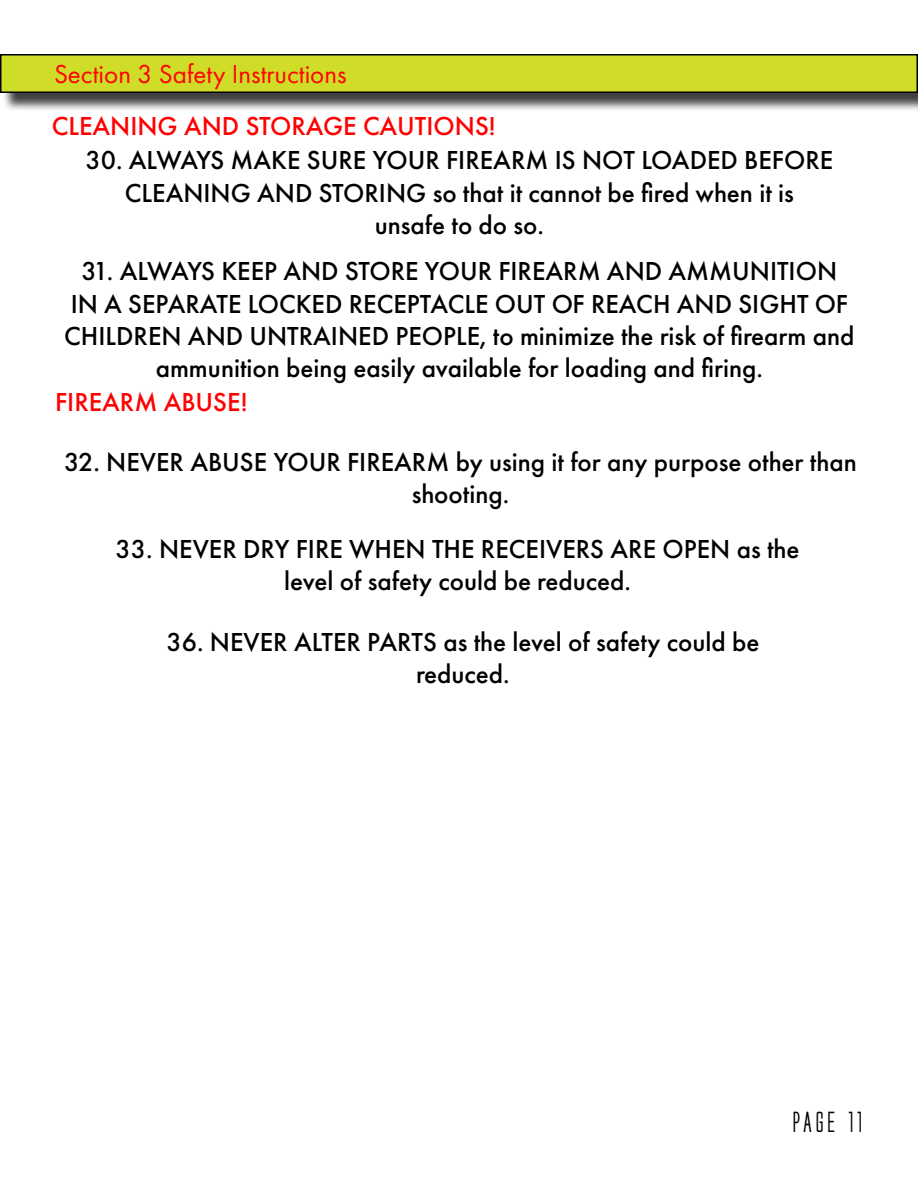
<style>
.page{position:relative;width:918px;height:1188px;background:#fff}
.page>*{position:absolute;margin:0;border:0;box-sizing:border-box;transform-origin:0 0}
.t1{font:500 27px/32.4px "Futura PT";color:#000;text-align:center}
.t2{font:500 27px "Futura PT";color:#f00}
.t3{font:27px "Futura PT";color:#f00}
.t4{font:700 27px "Alien League";color:#000}
</style>
<div class="page">
<div style="left:2px;top:56px;width:916px;height:56px;background:#000;opacity:.75"></div>
<div style="left:1px;top:55px;width:916px;height:37px;background:#d0dd28"></div>
<div style="left:0;top:54px;width:918px;height:39px;border:2px solid #000"></div>
<p class="t3" style="left:54px;top:58px;width:294px">Section 3 Safety Instructions</p>
<p class="t2" style="left:52px;top:109px;width:446px">CLEANING AND STORAGE CAUTIONS!</p>
<p class="t1" style="left:85px;top:144px;width:749px">30. ALWAYS MAKE SURE YOUR FIREARM IS NOT LOADED BEFORE<br>CLEANING AND STORING so that it cannot be fired when it is</p>
<p class="t1" style="left:375px;top:209px;width:171px">unsafe to do so.</p>
<p class="t1" style="left:64px;top:255px;width:792px">31. ALWAYS KEEP AND STORE YOUR FIREARM AND AMMUNITION<br>IN A SEPARATE LOCKED RECEPTACLE OUT OF REACH AND SIGHT OF CHILDREN AND UNTRAINED PEOPLE, to minimize the risk of firearm and ammunition being easily available for loading and firing.</p>
<p class="t2" style="left:55px;top:385px;width:194px">FIREARM ABUSE!</p>
<p class="t1" style="left:64px;top:445px;width:794px">32. NEVER ABUSE YOUR FIREARM by using it for any purpose other than shooting.</p>
<p class="t1" style="left:116px;top:532px;width:685px">33. NEVER DRY FIRE WHEN THE RECEIVERS ARE OPEN as the</p>
<p class="t1" style="left:284px;top:565px;width:348px">level of safety could be reduced.</p>
<p class="t1" style="left:167px;top:625px;width:594px">36. NEVER ALTER PARTS as the level of safety could be</p>
<p class="t1" style="left:416px;top:658px;width:95px">reduced.</p>
<p class="t4" style="left:792px;top:1108px;width:74px">PAGE 11</p>
</div>
